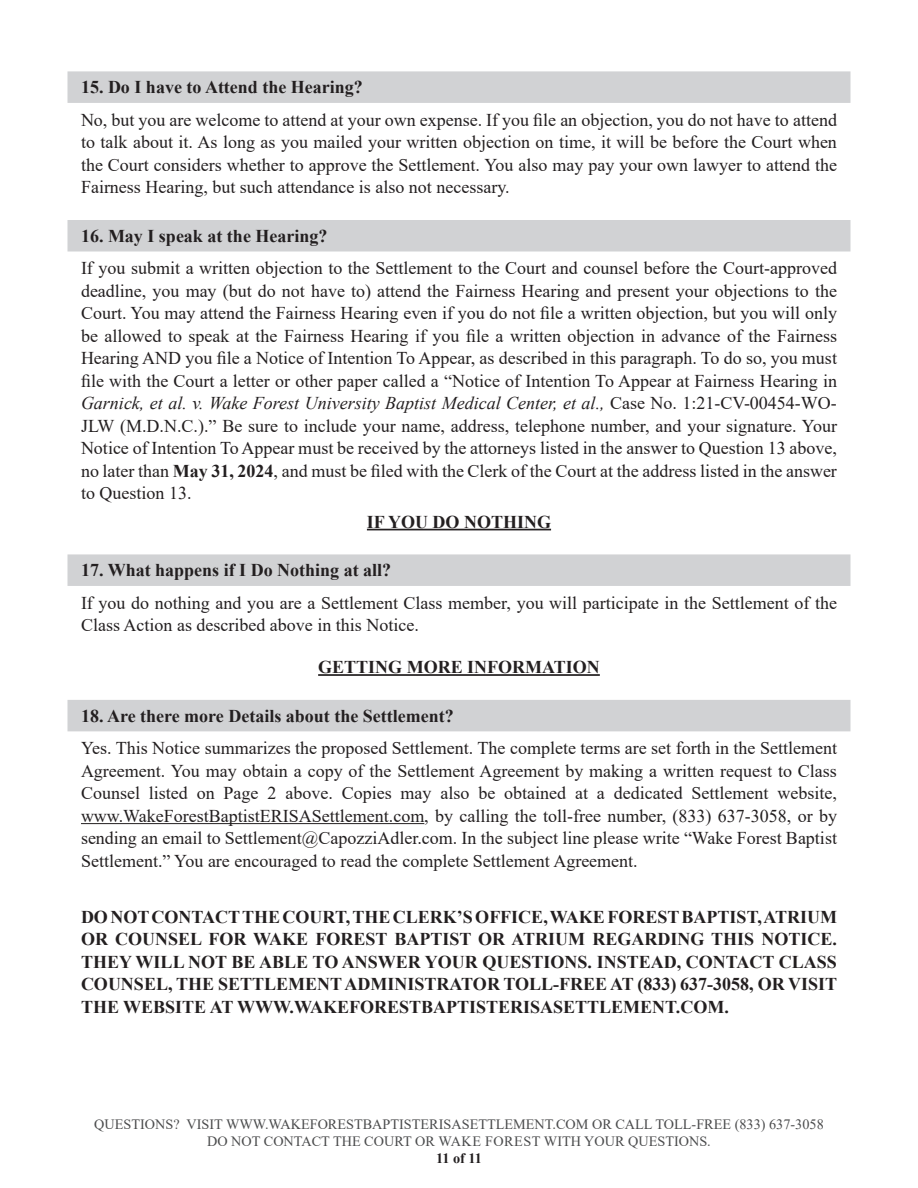
<style>
.page{position:relative;width:918px;height:1188px;background:#fff}
.page>*{position:absolute;margin:0;border:0;box-sizing:border-box;transform-origin:0 0}
.t1{font:18px/22.5px "Times New Roman";color:#231f20;text-align:justify}
.t2{font:700 18px/22.5px "Times New Roman";color:#231f20;text-align:justify}
.t3{font:14.25px/17.1px "Times New Roman";color:#4b4c4d;text-align:center}
.t4{font:700 14.25px "Times New Roman";color:#231f20}
.s1{font-style:italic}
.s2{font-weight:700}
</style>
<div class="page">
<div style="left:68px;top:71px;width:782px;height:32px;background:#d1d2d4"></div>
<div style="left:68px;top:220px;width:782px;height:32px;background:#d1d2d4"></div>
<hr style="left:367px;top:529px;width:184px;height:1px;background:#231f20">
<div style="left:68px;top:554px;width:782px;height:32px;background:#d1d2d4"></div>
<hr style="left:318px;top:674px;width:282px;height:2px;background:#231f20">
<div style="left:68px;top:700px;width:782px;height:31px;background:#d1d2d4"></div>
<hr style="left:81px;top:823px;width:343px;height:1px;background:#231f20">
<p class="t2" style="left:81px;top:75px;width:283px">15. Do I have to Attend the Hearing?</p>
<p class="t1" style="left:81px;top:108px;width:758px">No, but you are welcome to attend at your own expense. If you file an objection, you do not have to attend to talk about it. As long as you mailed your written objection on time, it will be before the Court when the Court considers whether to approve the Settlement. You also may pay your own lawyer to attend the Fairness Hearing, but such attendance is also not necessary.</p>
<p class="t2" style="left:81px;top:224px;width:248px">16. May I speak at the Hearing?</p>
<p class="t1" style="left:81px;top:256px;width:758px">If you submit a written objection to the Settlement to the Court and counsel before the Court-approved deadline, you may (but do not have to) attend the Fairness Hearing and present your objections to the Court. You may attend the Fairness Hearing even if you do not file a written objection, but you will only be allowed to speak at the Fairness Hearing if you file a written objection in advance of the Fairness Hearing AND you file a Notice of Intention To Appear, as described in this paragraph. To do so, you must file with the Court a letter or other paper called a “Notice of Intention To Appear at Fairness Hearing in <span class="s1">Garnick, et al. v. Wake Forest University Baptist Medical Center, et al.,</span> Case No. 1:21-CV-00454-WO-JLW (M.D.N.C.).” Be sure to include your name, address, telephone number, and your signature. Your Notice of Intention To Appear must be received by the attorneys listed in the answer to Question 13 above, no later than <span class="s2">May 31, 2024</span>, and must be filed with the Clerk of the Court at the address listed in the answer to Question 13.</p>
<p class="t2" style="left:367px;top:510px;width:186px">IF YOU DO NOTHING</p>
<p class="t2" style="left:81px;top:558px;width:312px">17. What happens if I Do Nothing at all?</p>
<p class="t1" style="left:81px;top:591px;width:758px">If you do nothing and you are a Settlement Class member, you will participate in the Settlement of the<br>Class Action as described above in this Notice.</p>
<p class="t2" style="left:318px;top:655px;width:283px">GETTING MORE INFORMATION</p>
<p class="t2" style="left:81px;top:704px;width:374px">18. Are there more Details about the Settlement?</p>
<p class="t1" style="left:81px;top:736px;width:758px">Yes. This Notice summarizes the proposed Settlement. The complete terms are set forth in the Settlement Agreement. You may obtain a copy of the Settlement Agreement by making a written request to Class Counsel listed on Page 2 above. Copies may also be obtained at a dedicated Settlement website, www.WakeForestBaptistERISASettlement.com, by calling the toll-free number, (833) 637-3058, or by sending an email to Settlement@CapozziAdler.com. In the subject line please write “Wake Forest Baptist Settlement.” You are encouraged to read the complete Settlement Agreement.</p>
<p class="t2" style="left:81px;top:905px;width:758px">DO NOT CONTACT THE COURT, THE CLERK’S OFFICE, WAKE FOREST BAPTIST, ATRIUM OR COUNSEL FOR WAKE FOREST BAPTIST OR ATRIUM REGARDING THIS NOTICE.<br>THEY WILL NOT BE ABLE TO ANSWER YOUR QUESTIONS. INSTEAD, CONTACT CLASS COUNSEL, THE SETTLEMENT ADMINISTRATOR TOLL-FREE AT (833) 637-3058, OR VISIT THE WEBSITE AT WWW.WAKEFORESTBAPTISTERISASETTLEMENT.COM.</p>
<p class="t3" style="left:94px;top:1115px;width:731px">QUESTIONS? VISIT WWW.WAKEFORESTBAPTISTERISASETTLEMENT.COM OR CALL TOLL-FREE (833) 637-3058<br>DO NOT CONTACT THE COURT OR WAKE FOREST WITH YOUR QUESTIONS.</p>
<p class="t4" style="left:436px;top:1148px;width:47px">11 of 11</p>
</div>
